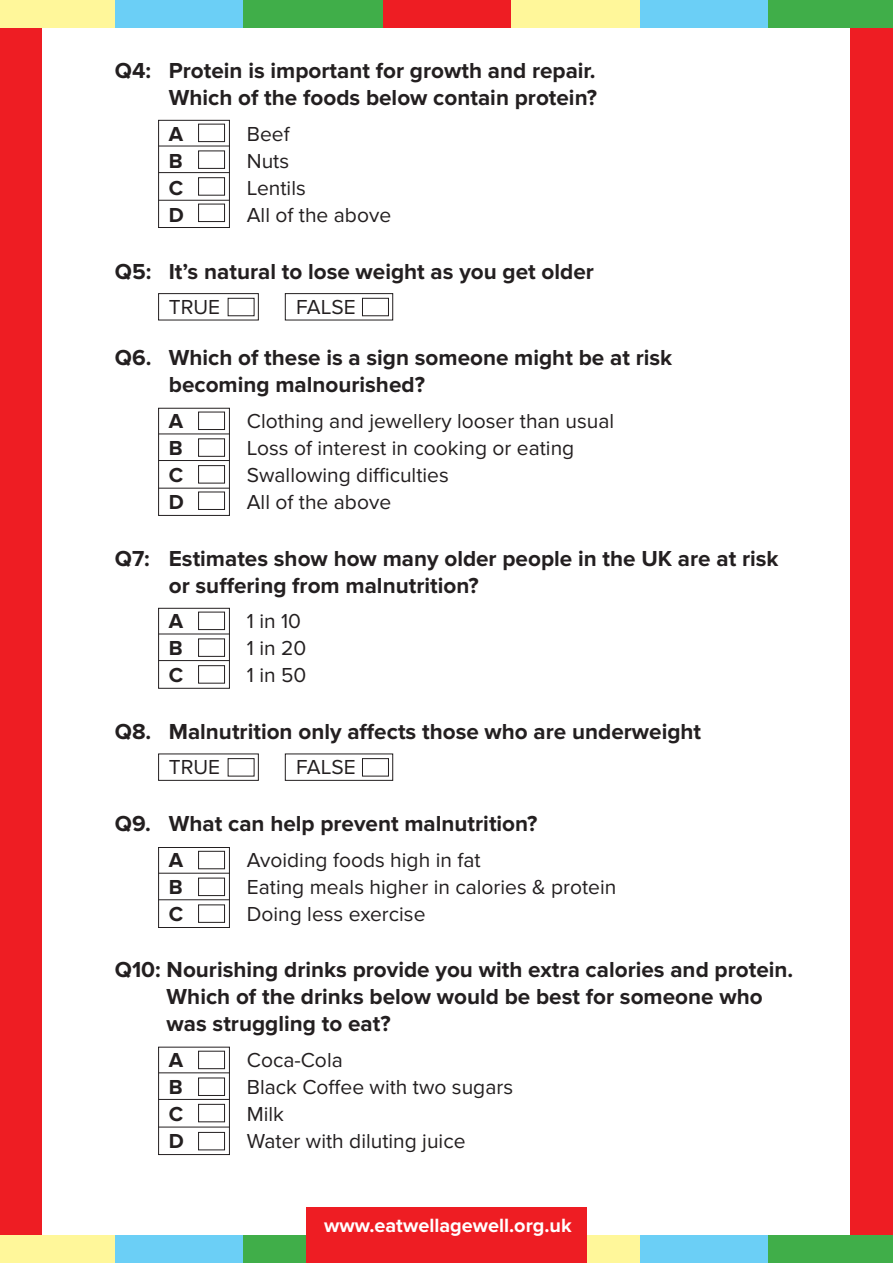
<style>
.page{position:relative;width:893px;height:1263px;background:#ee1d23}
.page>*{position:absolute;margin:0;border:0;box-sizing:border-box;transform-origin:0 0}
.QUESTION{font:700 22.5px/27px "Proxima Nova";color:#231f20}
.CHOICES{font:21px "Proxima Nova";color:#231f20}
.CHOICES_LAST{font:21px "Proxima Nova";color:#231f20}
.CHOICES-2{font:700 21px "Proxima Nova";color:#231f20}
.CHOICES_LAST-2{font:700 21px "Proxima Nova";color:#231f20}
.Default{font:700 19.95px "Proxima Nova";color:#fff}
</style>
<div class="page">
<div style="left:43px;top:0;width:807px;height:1263px;background:#fff"></div>
<div style="left:511px;top:1235px;width:129px;height:28px;background:#fff79a"></div>
<div style="left:640px;top:1235px;width:129px;height:28px;background:#6bcff6"></div>
<div style="left:769px;top:1235px;width:124px;height:28px;background:#40ae49"></div>
<div style="left:0;top:1235px;width:115px;height:28px;background:#fff79a"></div>
<div style="left:115px;top:1235px;width:128px;height:28px;background:#6bcff6"></div>
<div style="left:243px;top:1235px;width:139px;height:28px;background:#40ae49"></div>
<div style="left:158px;top:408px;width:72px;height:108px;border:1px solid #231f20"></div>
<hr style="left:158px;top:460px;width:72px;height:1px;background:#231f20">
<hr style="left:158px;top:488px;width:72px;height:1px;background:#231f20">
<hr style="left:158px;top:434px;width:72px;height:1px;background:#231f20">
<div style="left:198px;top:439px;width:27px;height:17px;border:1px solid #231f20"></div>
<div style="left:198px;top:412px;width:27px;height:18px;border:1px solid #231f20"></div>
<div style="left:198px;top:465px;width:27px;height:18px;border:1px solid #231f20"></div>
<div style="left:198px;top:492px;width:27px;height:18px;border:1px solid #231f20"></div>
<div style="left:158px;top:120px;width:72px;height:108px;border:1px solid #231f20"></div>
<hr style="left:158px;top:172px;width:72px;height:1px;background:#231f20">
<hr style="left:158px;top:200px;width:72px;height:1px;background:#231f20">
<hr style="left:158px;top:146px;width:72px;height:1px;background:#231f20">
<div style="left:198px;top:151px;width:27px;height:18px;border:1px solid #231f20"></div>
<div style="left:198px;top:124px;width:27px;height:18px;border:1px solid #231f20"></div>
<div style="left:198px;top:177px;width:27px;height:18px;border:1px solid #231f20"></div>
<div style="left:198px;top:204px;width:27px;height:18px;border:1px solid #231f20"></div>
<div style="left:158px;top:608px;width:72px;height:80px;border:1px solid #231f20"></div>
<hr style="left:158px;top:660px;width:72px;height:1px;background:#231f20">
<hr style="left:158px;top:634px;width:72px;height:1px;background:#231f20">
<div style="left:198px;top:639px;width:27px;height:17px;border:1px solid #231f20"></div>
<div style="left:198px;top:612px;width:27px;height:18px;border:1px solid #231f20"></div>
<div style="left:198px;top:665px;width:27px;height:18px;border:1px solid #231f20"></div>
<div style="left:158px;top:847px;width:72px;height:81px;border:1px solid #231f20"></div>
<hr style="left:158px;top:899px;width:72px;height:1px;background:#231f20">
<hr style="left:158px;top:873px;width:72px;height:1px;background:#231f20">
<div style="left:198px;top:878px;width:27px;height:18px;border:1px solid #231f20"></div>
<div style="left:198px;top:851px;width:27px;height:18px;border:1px solid #231f20"></div>
<div style="left:198px;top:905px;width:27px;height:17px;border:1px solid #231f20"></div>
<div style="left:158px;top:1047px;width:72px;height:108px;border:1px solid #231f20"></div>
<hr style="left:158px;top:1099px;width:72px;height:1px;background:#231f20">
<hr style="left:158px;top:1127px;width:72px;height:1px;background:#231f20">
<hr style="left:158px;top:1072px;width:72px;height:1px;background:#231f20">
<div style="left:198px;top:1051px;width:27px;height:18px;border:1px solid #231f20"></div>
<div style="left:198px;top:1078px;width:27px;height:18px;border:1px solid #231f20"></div>
<div style="left:198px;top:1104px;width:27px;height:18px;border:1px solid #231f20"></div>
<div style="left:198px;top:1132px;width:27px;height:18px;border:1px solid #231f20"></div>
<div style="left:228px;top:758px;width:26px;height:18px;border:1px solid #231f20"></div>
<div style="left:362px;top:758px;width:27px;height:18px;border:1px solid #231f20"></div>
<div style="left:158px;top:293px;width:101px;height:27px;border:1px solid #231f20"></div>
<div style="left:285px;top:293px;width:108px;height:27px;border:1px solid #231f20"></div>
<div style="left:228px;top:298px;width:26px;height:18px;border:1px solid #231f20"></div>
<div style="left:362px;top:298px;width:27px;height:18px;border:1px solid #231f20"></div>
<div style="left:382px;top:0;width:129px;height:28px;background:#ee1d23"></div>
<div style="left:511px;top:0;width:129px;height:28px;background:#fff79a"></div>
<div style="left:640px;top:0;width:129px;height:28px;background:#6bcff6"></div>
<div style="left:769px;top:0;width:124px;height:28px;background:#40ae49"></div>
<div style="left:0;top:0;width:115px;height:28px;background:#fff79a"></div>
<div style="left:115px;top:0;width:128px;height:28px;background:#6bcff6"></div>
<div style="left:243px;top:0;width:139px;height:28px;background:#40ae49"></div>
<div style="left:307px;top:1207px;width:280px;height:56px;background:#ee1d23"></div>
<p class="QUESTION" style="left:115px;top:58px;width:484px;text-align:right">Q4: Protein is important for growth and repair.<br>Which of the foods below contain protein?</p>
<p class="CHOICES-2" style="left:169px;top:122px;width:16px">A</p>
<p class="CHOICES" style="left:247px;top:122px;width:44px">Beef</p>
<p class="CHOICES-2" style="left:169px;top:149px;width:15px">B</p>
<p class="CHOICES" style="left:247px;top:149px;width:44px">Nuts</p>
<p class="CHOICES-2" style="left:169px;top:176px;width:16px">C</p>
<p class="CHOICES" style="left:247px;top:176px;width:61px">Lentils</p>
<p class="CHOICES_LAST-2" style="left:169px;top:203px;width:17px">D</p>
<p class="CHOICES_LAST" style="left:247px;top:203px;width:146px">All of the above</p>
<p class="QUESTION" style="left:115px;top:258px;width:481px">Q5: It’s natural to lose weight as you get older</p>
<p class="CHOICES" style="left:169px;top:295px;width:53px">TRUE</p>
<p class="CHOICES" style="left:296px;top:295px;width:61px">FALSE</p>
<p class="QUESTION" style="left:169px;top:345px;width:505px;text-indent:-54px">Q6. Which of these is a sign someone might be at risk becoming malnourished?</p>
<p class="CHOICES-2" style="left:169px;top:409px;width:16px">A</p>
<p class="CHOICES" style="left:247px;top:409px;width:369px">Clothing and jewellery looser than usual</p>
<p class="CHOICES-2" style="left:169px;top:436px;width:15px">B</p>
<p class="CHOICES" style="left:247px;top:436px;width:329px">Loss of interest in cooking or eating</p>
<p class="CHOICES-2" style="left:169px;top:463px;width:16px">C</p>
<p class="CHOICES" style="left:247px;top:463px;width:204px">Swallowing difficulties</p>
<p class="CHOICES-2" style="left:169px;top:490px;width:17px">D</p>
<p class="CHOICES" style="left:247px;top:490px;width:146px">All of the above</p>
<p class="QUESTION" style="left:169px;top:545px;width:611px;text-indent:-54px">Q7: Estimates show how many older people in the UK are at risk or suffering from malnutrition?</p>
<p class="CHOICES-2" style="left:169px;top:609px;width:16px">A</p>
<p class="CHOICES" style="left:247px;top:609px;width:56px">1 in 10</p>
<p class="CHOICES-2" style="left:169px;top:636px;width:15px">B</p>
<p class="CHOICES" style="left:247px;top:636px;width:61px">1 in 20</p>
<p class="CHOICES_LAST-2" style="left:169px;top:663px;width:16px">C</p>
<p class="CHOICES_LAST" style="left:247px;top:663px;width:61px">1 in 50</p>
<p class="QUESTION" style="left:115px;top:718px;width:588px">Q8. Malnutrition only affects those who are underweight</p>
<p class="CHOICES" style="left:169px;top:755px;width:53px">TRUE</p>
<p class="CHOICES" style="left:296px;top:755px;width:61px">FALSE</p>
<p class="QUESTION" style="left:115px;top:811px;width:424px">Q9. What can help prevent malnutrition?</p>
<p class="CHOICES-2" style="left:169px;top:847px;width:16px">A</p>
<p class="CHOICES" style="left:247px;top:847px;width:235px">Avoiding foods high in fat</p>
<p class="CHOICES-2" style="left:169px;top:874px;width:15px">B</p>
<p class="CHOICES" style="left:247px;top:874px;width:371px">Eating meals higher in calories &amp; protein</p>
<p class="CHOICES_LAST-2" style="left:169px;top:901px;width:16px">C</p>
<p class="CHOICES_LAST" style="left:247px;top:901px;width:180px">Doing less exercise</p>
<p class="QUESTION" style="left:167px;top:957px;width:628px;text-indent:-52px">Q10: Nourishing drinks provide you with extra calories and protein.<br>Which of the drinks below would be best for someone who was struggling to eat?</p>
<p class="CHOICES-2" style="left:169px;top:1048px;width:16px">A</p>
<p class="CHOICES" style="left:247px;top:1048px;width:97px">Coca-Cola</p>
<p class="CHOICES-2" style="left:169px;top:1075px;width:15px">B</p>
<p class="CHOICES" style="left:247px;top:1075px;width:268px">Black Coffee with two sugars</p>
<p class="CHOICES-2" style="left:169px;top:1102px;width:16px">C</p>
<p class="CHOICES" style="left:247px;top:1102px;width:39px">Milk</p>
<p class="CHOICES-2" style="left:169px;top:1129px;width:17px">D</p>
<p class="CHOICES" style="left:247px;top:1129px;width:220px">Water with diluting juice</p>
<p class="Default" style="left:324px;top:1214px;width:249px">www.eatwellagewell.org.uk</p>
</div>
